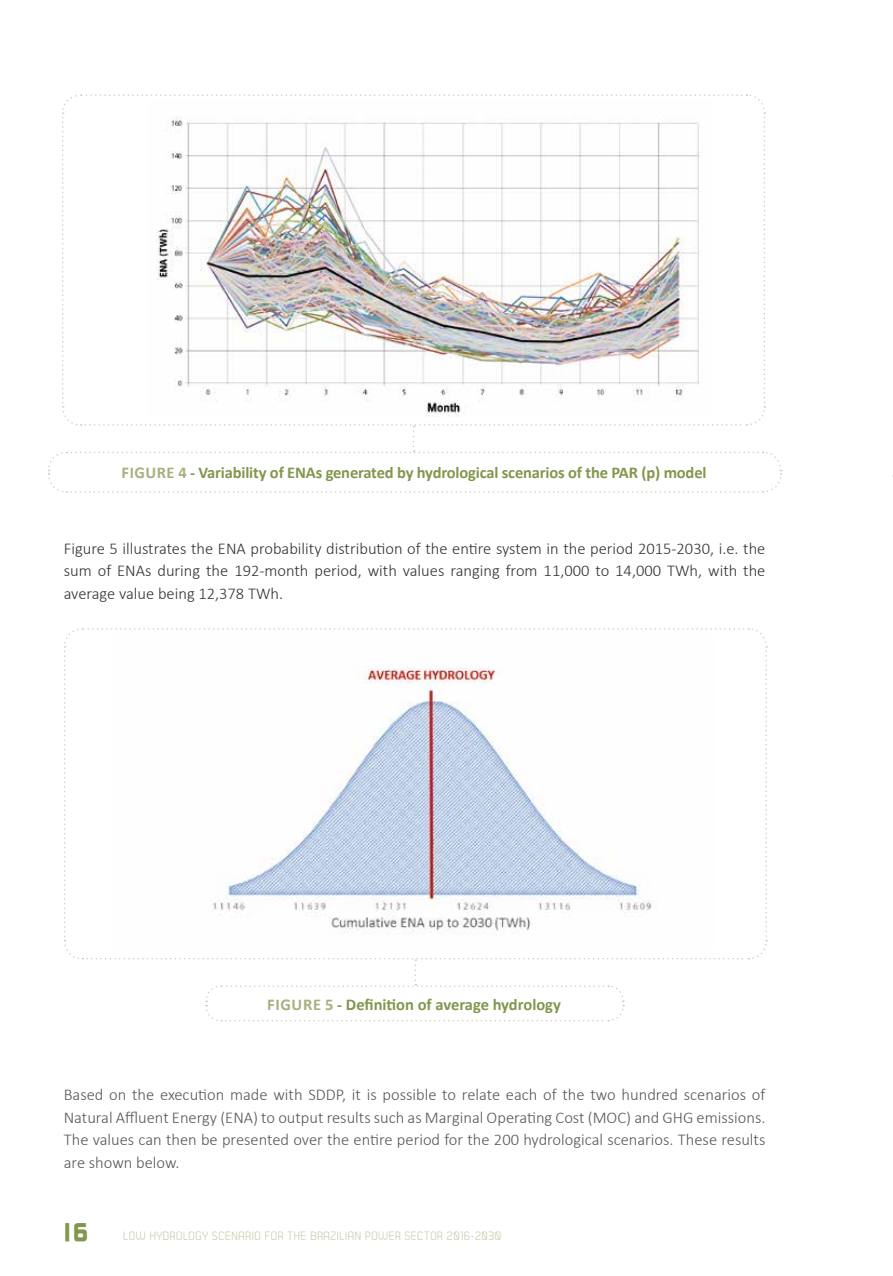
<style>
.page{position:relative;width:893px;height:1276px;background:#fff}
.page>*{position:absolute;margin:0;border:0;box-sizing:border-box;transform-origin:0 0}
.t1{font:700 25.5px "Continuum";color:#82964d}
.t2{font:300 16.5px/22.5px "Calibri";color:#575756;text-align:justify}
.t3{font:300 16.5px/22.5px "Calibri";color:#333;text-align:justify}
.t4{font:700 16.5px "Calibri";letter-spacing:-.01em;color:#82964d}
.t5{font:12px "Dekar";letter-spacing:.05em;color:#bfc6a2}
.s1{color:#a6b17e}
</style>
<div class="page">
<svg style="left:48px;top:94px;width:734px;height:399px"></svg>
<img style="left:149px;top:101px;width:564px;height:315px">
<svg style="left:64px;top:628px;width:704px;height:394px"></svg>
<p class="t4" style="left:122px;top:463px;width:586px"><span class="s1">FIGURE 4</span> - Variability of ENAs generated by hydrological scenarios of the PAR (p) model</p>
<p class="t3" style="left:64px;top:536px;width:703px">Figure 5 illustrates the ENA probability distribution of the entire system in the period 2015-2030, i.e. the sum of ENAs during the 192-month period, with values ranging from 11,000 to 14,000 TWh, with the average value being 12,378 TWh.</p>
<p class="t4" style="left:267px;top:994px;width:295px"><span class="s1">FIGURE 5</span> - Definition of average hydrology</p>
<p class="t2" style="left:64px;top:1083px;width:703px">Based on the execution made with SDDP, it is possible to relate each of the two hundred scenarios of Natural Affluent Energy (ENA) to output results such as Marginal Operating Cost (MOC) and GHG emissions.<br>The values can then be presented over the entire period for the 200 hydrological scenarios. These results are shown below.</p>
<h1 class="t1" style="left:60px;top:1215px;width:30px">16</h1>
<p class="t5" style="left:123px;top:1229px;width:379px">LOW HYDROLOGY SCENARIO FOR THE BRAZILIAN POWER SECTOR 2016-2030</p>
</div>
